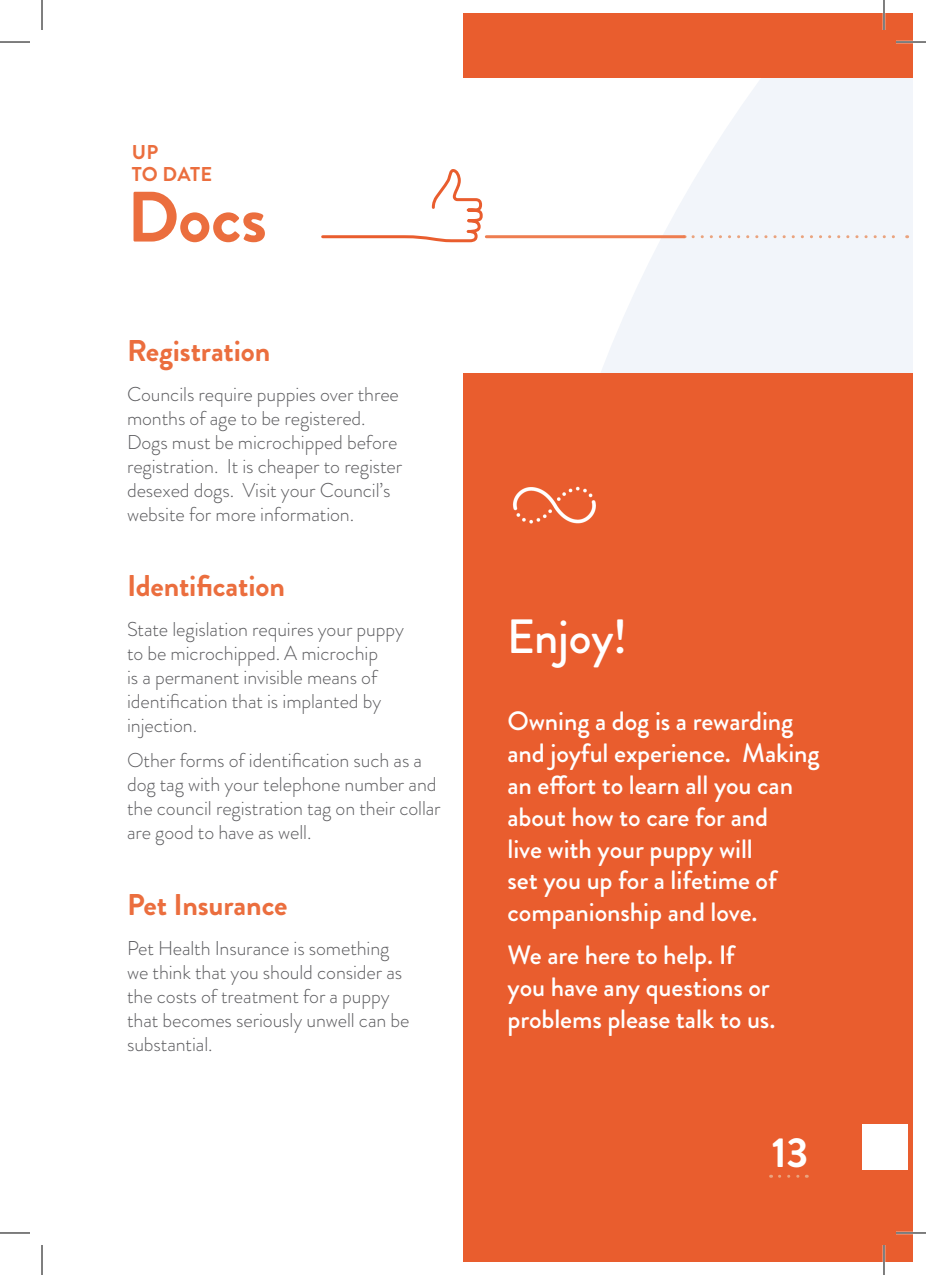
<style>
.page{position:relative;width:926px;height:1275px;background:#fff}
.page>*{position:absolute;margin:0;border:0;box-sizing:border-box;transform-origin:0 0}
.t1{font:700 71px "Brandon Grotesque";color:#eb6e3e}
.t2{font:500 48px "Brandon Grotesque";letter-spacing:-.005em;color:#fff}
.t3{font:700 42px "Brandon Grotesque";color:#fff}
.t4{font:700 30px "Brandon Grotesque";letter-spacing:-.005em;color:#eb6e3e}
.t5{font:500 26.6px/31.8px "Brandon Grotesque";letter-spacing:-.005em;color:#fff}
.t6{font:300 20px/24px "Brandon Grotesque";letter-spacing:-.005em;color:#5b5b5e}
.t7{font:700 20px/21.8px "Brandon Grotesque";letter-spacing:.01em;color:#eb6e3e}
</style>
<div class="page">
<svg style="left:518px;top:78px;width:394px;height:295px;fill:#f2f5fa"></svg>
<div style="left:463px;top:373px;width:449px;height:888px;background:#e95d2e"></div>
<div style="left:463px;top:14px;width:449px;height:64px;background:#e95d2e"></div>
<svg style="left:321px;top:169px;width:162px;height:74px"></svg>
<svg style="left:693px;top:235px;width:215px;height:3px"></svg>
<hr style="left:486px;top:235px;width:198px;height:3px;background:#ee7d50">
<svg style="left:779px;top:1174px;width:28px;height:3px"></svg>
<div style="left:862px;top:1124px;width:46px;height:46px;background:#fff"></div>
<img style="left:513px;top:486px;width:83px;height:38px">
<hr style="left:896px;top:41px;width:30px;height:2px;background:#fff">
<hr style="left:896px;top:1231px;width:30px;height:3px;background:#fff">
<hr style="left:883px;top:0;width:2px;height:30px;background:#fff">
<hr style="left:883px;top:1245px;width:2px;height:30px;background:#fff">
<hr style="left:0;top:42px;width:30px;height:1px;background:#000">
<hr style="left:896px;top:42px;width:30px;height:1px;background:#000">
<hr style="left:0;top:1232px;width:30px;height:1px;background:#000">
<hr style="left:896px;top:1232px;width:30px;height:1px;background:#000">
<hr style="left:42px;top:0;width:1px;height:30px;background:#000">
<hr style="left:42px;top:1245px;width:1px;height:30px;background:#000">
<hr style="left:884px;top:0;width:1px;height:30px;background:#000">
<hr style="left:884px;top:1245px;width:1px;height:30px;background:#000">
<p class="t7" style="left:132px;top:142px;width:82px">UP<br>TO DATE</p>
<h1 class="t1" style="left:127px;top:167px;width:141px">Docs</h1>
<h3 class="t4" style="left:127px;top:329px;width:145px">Registration</h3>
<p class="t6" style="left:127px;top:382px;width:277px">Councils require puppies over three months of age to be registered.<br>Dogs must be microchipped before registration. It is cheaper to register desexed dogs. Visit your Council’s website for more information.</p>
<h3 class="t4" style="left:127px;top:564px;width:159px">Identification</h3>
<p class="t6" style="left:127px;top:617px;width:278px">State legislation requires your puppy to be microchipped. A microchip<br>is a permanent invisible means of identification that is implanted by injection.</p>
<p class="t6" style="left:127px;top:748px;width:315px">Other forms of identification such as a dog tag with your telephone number and the council registration tag on their collar are good to have as well.</p>
<h3 class="t4" style="left:127px;top:883px;width:162px">Pet Insurance</h3>
<p class="t6" style="left:127px;top:936px;width:284px">Pet Health Insurance is something we think that you should consider as the costs of treatment for a puppy that becomes seriously unwell can be substantial.</p>
<h2 class="t2" style="left:507px;top:603px;width:122px">Enjoy!</h2>
<h3 class="t5" style="left:507px;top:705px;width:314px">Owning a dog is a rewarding and joyful experience. Making an effort to learn all you can about how to care for and<br>live with your puppy will<br>set you up for a lifetime of companionship and love.</h3>
<h3 class="t5" style="left:507px;top:939px;width:269px">We are here to help. If you have any questions or problems please talk to us.</h3>
<h3 class="t3" style="left:772px;top:1123px;width:38px">13</h3>
</div>
